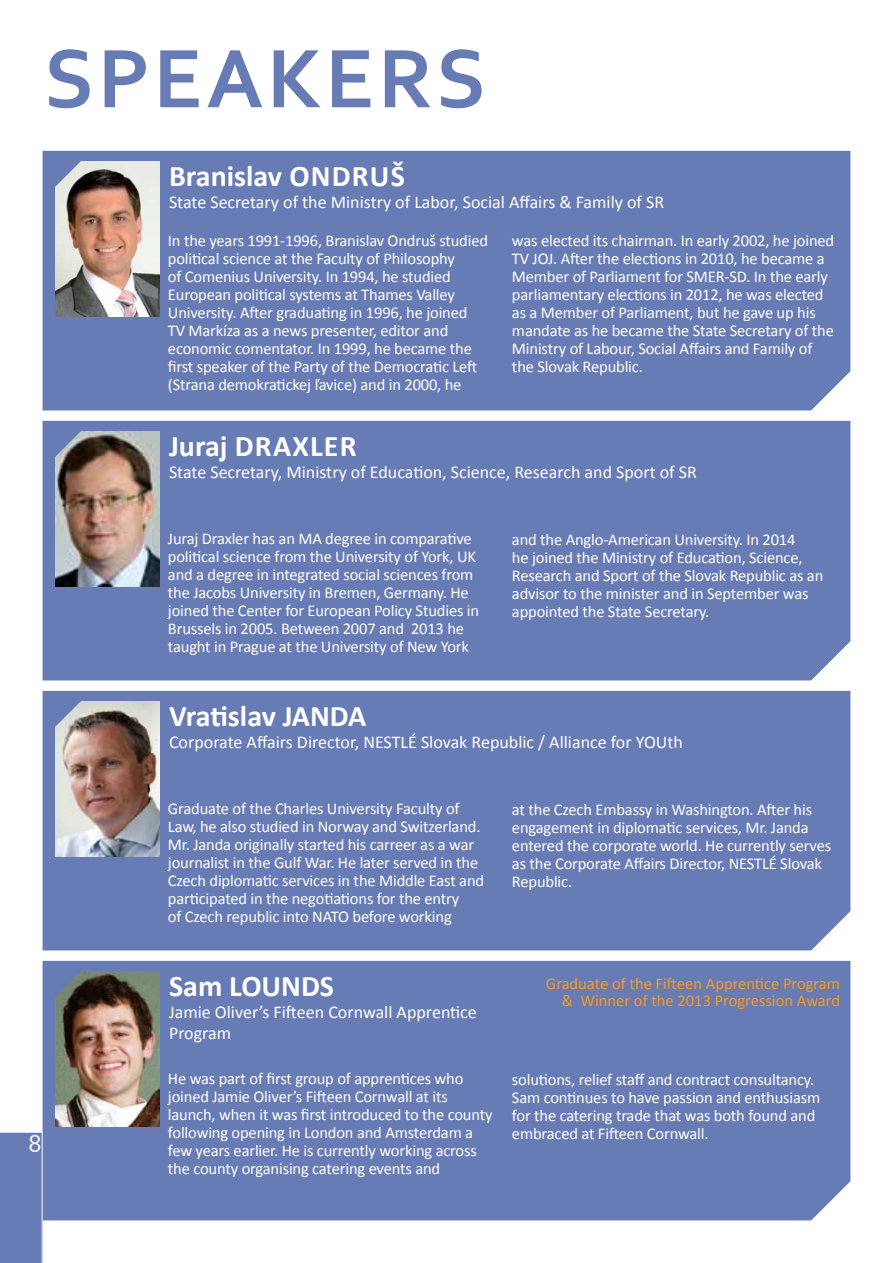
<style>
.page{position:relative;width:893px;height:1263px;background:#fff}
.page>*{position:absolute;margin:0;border:0;box-sizing:border-box;transform-origin:0 0}
.t1{font:700 87px "Corbel";color:#677bb4}
.t2{font:700 30px "Calibri";color:#fff}
.t3{font:700 30px "Calibri";letter-spacing:.04em;color:#fff}
.t4{font:25.5px "Corbel";color:#fff}
.t5{font:18px/21.6px "Calibri";color:#fff}
.t6{font:16.5px/18px "Calibri";letter-spacing:-.01em;color:#fff}
.t7{font:16.5px/16.5px "Calibri";color:#f8991d;text-align:right}
</style>
<div class="page">
<div style="left:43px;top:961px;width:807px;height:259px;background:#677bb4"></div>
<img style="left:55px;top:971px;width:104px;height:156px">
<svg style="left:44px;top:963px;width:45px;height:45px"></svg>
<div style="left:43px;top:151px;width:807px;height:259px;background:#677bb4"></div>
<img style="left:55px;top:161px;width:104px;height:156px">
<svg style="left:44px;top:153px;width:45px;height:45px"></svg>
<div style="left:43px;top:691px;width:807px;height:259px;background:#677bb4"></div>
<img style="left:55px;top:701px;width:104px;height:156px">
<svg style="left:44px;top:693px;width:45px;height:45px"></svg>
<div style="left:43px;top:421px;width:807px;height:259px;background:#677bb4"></div>
<img style="left:55px;top:431px;width:104px;height:156px">
<svg style="left:44px;top:423px;width:45px;height:45px"></svg>
<div style="left:0;top:1132px;width:43px;height:131px;background:#677bb4"></div>
<h1 class="t1" style="left:44px;top:24px;width:56px">SPEAKERS</h1>
<h3 class="t4" style="left:29px;top:1127px;width:15px">8</h3>
<h2 class="t2" style="left:169px;top:157px;width:237px">Branislav Ond ruš</h2>
<p class="t5" style="left:169px;top:191px;width:497px">State Secretary of the Ministry of Labor, Social Affairs &amp; Family of SR</p>
<p class="t6" style="left:168px;top:231px;width:322px">In the years 1991-1996, Branislav Ondruš studied political science at the Faculty of Philosophy<br>of Comenius University. In 1994, he studied European political systems at Thames Valley University. After graduating in 1996, he joined TV Markíza as a news presenter, editor and economic comentator. In 1999, he became the first speaker of the Party of the Democratic Left (Strana demokratickej ľavice) and in 2000, he</p>
<p class="t6" style="left:512px;top:232px;width:324px">was elected its chairman. In early 2002, he joined TV JOJ. After the elections in 2010, he became a Member of Parliament for SMER-SD. In the early parliamentary elections in 2012, he was elected as a Member of Parliament, but he gave up his mandate as he became the State Secretary of the Ministry of Labour, Social Affairs and Family of the Slovak Republic.</p>
<h2 class="t3" style="left:169px;top:427px;width:189px">Juraj Draxler</h2>
<p class="t5" style="left:169px;top:461px;width:529px">State Secretary, Ministry of Education, Science, Research and Sport of SR</p>
<p class="t6" style="left:168px;top:530px;width:313px">Juraj Draxler has an MA degree in comparative political science from the University of York, UK and a degree in integrated social sciences from the Jacobs University in Bremen, Germany. He joined the Center for European Policy Studies in Brussels in 2005. Between 2007 and 2013 he taught in Prague at the University of New York</p>
<p class="t6" style="left:512px;top:530px;width:313px">and the Anglo-American University. In 2014<br>he joined the Ministry of Education, Science, Research and Sport of the Slovak Republic as an advisor to the minister and in September was appointed the State Secretary.</p>
<h2 class="t2" style="left:169px;top:697px;width:199px">Vratislav JANDA</h2>
<p class="t5" style="left:169px;top:731px;width:515px">Corporate Affairs Director, NESTLÉ Slovak Republic / Alliance for YOUth</p>
<p class="t6" style="left:168px;top:800px;width:318px">Graduate of the Charles University Faculty of Law, he also studied in Norway and Switzerland.<br>Mr. Janda originally started his carreer as a war journalist in the Gulf War. He later served in the Czech diplomatic services in the Middle East and participated in the negotiations for the entry<br>of Czech republic into NATO before working</p>
<p class="t6" style="left:512px;top:800px;width:321px">at the Czech Embassy in Washington. After his engagement in diplomatic services, Mr. Janda entered the corporate world. He currently serves as the Corporate Affairs Director, NESTLÉ Slovak Republic.</p>
<h2 class="t2" style="left:169px;top:967px;width:167px">Sam LOUNDS</h2>
<p class="t5" style="left:169px;top:1001px;width:309px">Jamie Oliver’s Fifteen Cornwall Apprentice<br>Program</p>
<p class="t6" style="left:168px;top:1070px;width:326px">He was part of first group of apprentices who joined Jamie Oliver’s Fifteen Cornwall at its launch, when it was first introduced to the county following opening in London and Amsterdam a few years earlier. He is currently working across the county organising catering events and</p>
<p class="t6" style="left:512px;top:1070px;width:310px">solutions, relief staff and contract consultancy.<br>Sam continues to have passion and enthusiasm for the catering trade that was both found and embraced at Fifteen Cornwall.</p>
<p class="t7" style="left:546px;top:975px;width:296px">Graduate of the Fifteen Apprentice Program &amp; Winner of the 2013 Progression Award</p>
</div>
